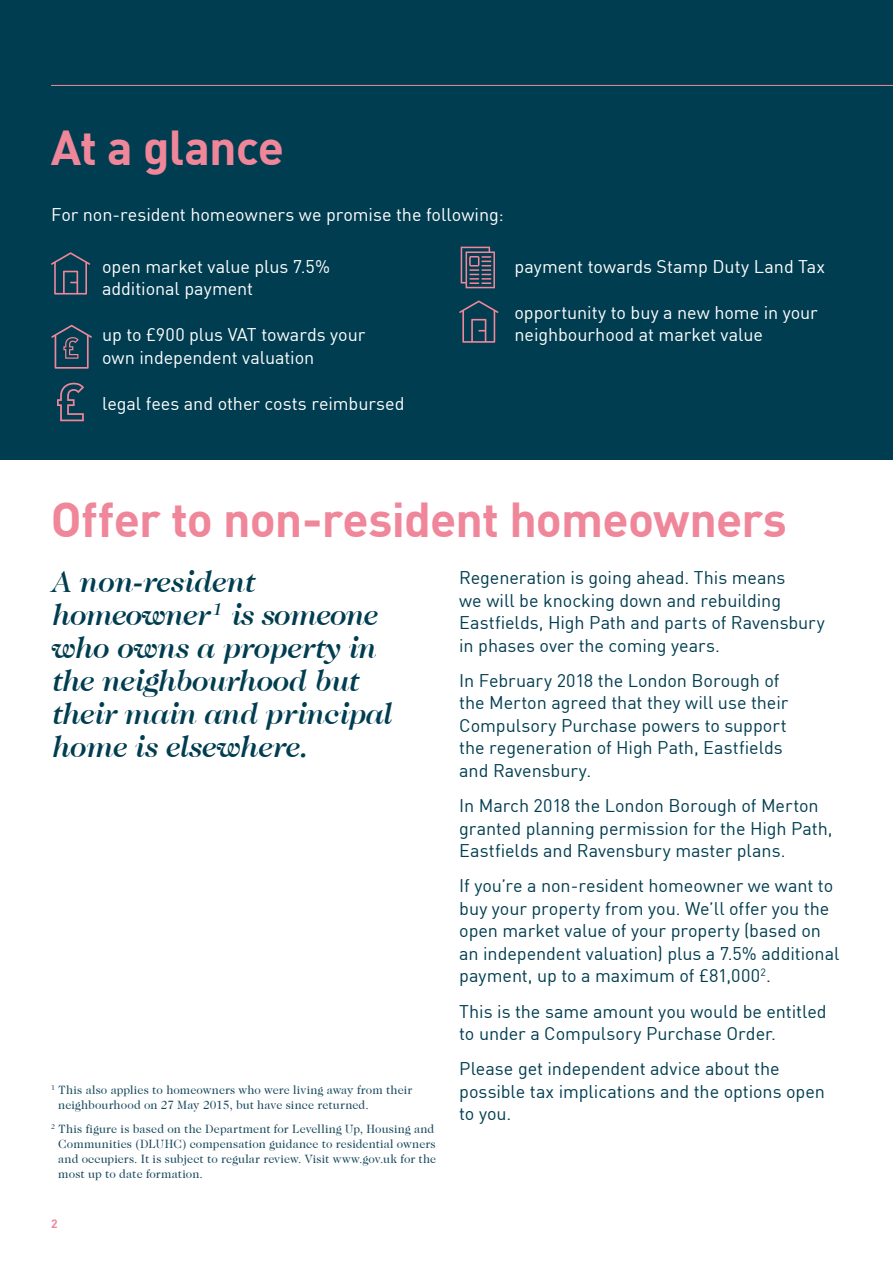
<style>
.page{position:relative;width:893px;height:1263px;background:#fff}
.page>*{position:absolute;margin:0;border:0;box-sizing:border-box;transform-origin:0 0}
.t1{font:700 48px "DINOT";letter-spacing:-.02em;color:#f08699}
.t2{font:italic 500 30px/33px "Caslon 224 Std";letter-spacing:-.01em;color:#003d50}
.t3{font:18px/22.5px "DINOT";letter-spacing:-.005em;color:#003d50}
.t4{font:18px/22.5px "DINOT";letter-spacing:-.005em;color:#fff}
.t5{font:12px/15px "Caslon 224 Std";letter-spacing:.01em;color:#18485c}
.t6{font:700 12px "DINOT";color:#f08699}
</style>
<div class="page">
<div style="left:0;top:0;width:893px;height:459px;background:#003d50"></div>
<hr style="left:51px;top:85px;width:842px;height:1px;background:#f08699">
<svg style="left:51px;top:252px;width:39px;height:43px"></svg>
<svg style="left:459px;top:300px;width:39px;height:43px"></svg>
<svg style="left:57px;top:383px;width:27px;height:38px"></svg>
<svg style="left:461px;top:247px;width:34px;height:41px"></svg>
<svg style="left:51px;top:325px;width:41px;height:44px"></svg>
<h1 class="t1" style="left:51px;top:110px;width:235px">At a glance</h1>
<p class="t4" style="left:51px;top:202px;width:454px">For non-resident homeowners we promise the following:</p>
<p class="t4" style="left:102px;top:253px;width:229px">open market value plus 7.5% additional payment</p>
<p class="t4" style="left:102px;top:322px;width:265px">up to £900 plus VAT towards your own independent valuation</p>
<p class="t4" style="left:102px;top:390px;width:304px">legal fees and other costs reimbursed</p>
<p class="t4" style="left:514px;top:253px;width:312px">payment towards Stamp Duty Land Tax</p>
<p class="t4" style="left:514px;top:299px;width:305px">opportunity to buy a new home in your neighbourhood at market value</p>
<h1 class="t1" style="left:51px;top:482px;width:738px">Offer to non-resident homeowners</h1>
<h2 class="t2" style="left:51px;top:565px;width:342px">A non-resident homeowner <sup>1</sup> is someone who owns a property in the neighbourhood but their main and principal home is elsewhere.</h2>
<p class="t3" style="left:459px;top:565px;width:367px">Regeneration is going ahead. This means<br>we will be knocking down and rebuilding Eastfields, High Path and parts of Ravensbury in phases over the coming years.</p>
<p class="t3" style="left:459px;top:667px;width:331px">In February 2018 the London Borough of the Merton agreed that they will use their Compulsory Purchase powers to support the regeneration of High Path, Eastfields and Ravensbury.</p>
<p class="t3" style="left:459px;top:793px;width:375px">In March 2018 the London Borough of Merton granted planning permission for the High Path,<br>Eastfields and Ravensbury master plans.</p>
<p class="t3" style="left:459px;top:873px;width:382px">If you’re a non-resident homeowner we want to buy your property from you. We’ll offer you the open market value of your property (based on an independent valuation) plus a 7.5% additional payment, up to a maximum of £81,000<sup>2</sup>.</p>
<p class="t3" style="left:459px;top:998px;width:369px">This is the same amount you would be entitled to under a Compulsory Purchase Order.</p>
<p class="t3" style="left:459px;top:1056px;width:367px">Please get independent advice about the possible tax implications and the options open to you.</p>
<p class="t5" style="left:58px;top:1083px;width:356px;text-indent:-7px"><sup>1</sup> This also applies to homeowners who were living away from their neighbourhood on 27 May 2015, but have since returned.</p>
<p class="t5" style="left:58px;top:1121px;width:379px;text-indent:-7px"><sup>2</sup> This figure is based on the Department for Levelling Up, Housing and Communities (DLUHC) compensation guidance to residential owners and occupiers. It is subject to regular review. Visit www.gov.uk for the most up to date formation.</p>
<p class="t6" style="left:51px;top:1214px;width:8px">2</p>
</div>
